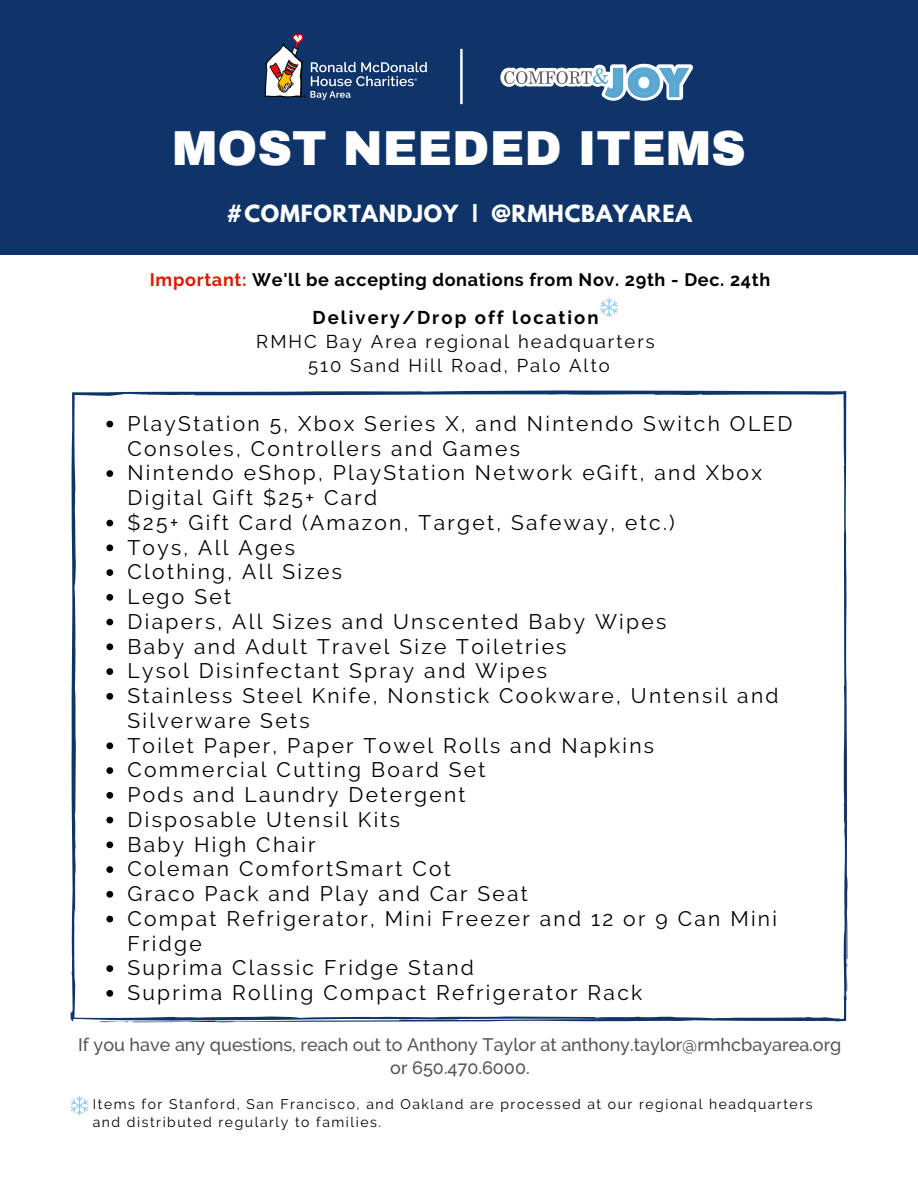
<style>
.page{position:relative;width:918px;height:1188px;background:#fff}
.page>*{position:absolute;margin:0;border:0;box-sizing:border-box;transform-origin:0 0}
.t1{font:900 48px "Archivo";color:#fff}
.t2{font:21px/24.8px "Raleway";letter-spacing:.11em;color:#000}
.t3{font:700 21px "League Spartan";letter-spacing:.035em;color:#fff}
.t4{font:18.45px "Raleway";letter-spacing:.11em;color:#000}
.t5{font:700 18.45px "Raleway";letter-spacing:.11em;color:#000}
.t6{font:500 18px "Raleway";color:#545454}
.t7{font:700 18px "Raleway";letter-spacing:.04em;color:#000}
.t8{font:13.95px/18px "Raleway";letter-spacing:.11em;color:#000}
.s1{color:#da1a00}
</style>
<div class="page">
<div style="left:0;top:0;width:918px;height:254px;background:#0f3469"></div>
<img style="left:264px;top:34px;width:430px;height:71px">
<svg style="left:460px;top:49px;width:3px;height:55px"></svg>
<svg style="left:71px;top:390px;width:777px;height:633px"></svg>
<svg style="left:600px;top:298px;width:18px;height:19px"></svg>
<svg style="left:71px;top:1096px;width:17px;height:19px"></svg>
<p class="t1" style="left:172px;top:122px;width:575px">MOST NEEDED ITEMS</p>
<p class="t3" style="left:226px;top:203px;width:467px">#COMFORTANDJOY | @RMHCBAYAREA</p>
<p class="t7" style="left:150px;top:269px;width:622px"><span class="s1">Important:</span> We'll be accepting donations from Nov. 29th - Dec. 24th</p>
<p class="t5" style="left:313px;top:307px;width:288px">Delivery/Drop off location</p>
<p class="t4" style="left:256px;top:331px;width:400px">RMHC Bay Area regional headquarters</p>
<p class="t4" style="left:308px;top:354px;width:303px">510 Sand Hill Road, Palo Alto</p>
<p class="t2" style="left:127px;top:411px;width:667px">PlayStation 5, Xbox Series X, and Nintendo Switch OLED<br>Consoles, Controllers and Games</p>
<p class="t2" style="left:127px;top:461px;width:636px">Nintendo eShop, PlayStation Network eGift, and Xbox<br>Digital Gift $25+ Card</p>
<p class="t2" style="left:127px;top:510px;width:549px">$25+ Gift Card (Amazon, Target, Safeway, etc.)</p>
<p class="t2" style="left:127px;top:535px;width:169px">Toys, All Ages</p>
<p class="t2" style="left:127px;top:560px;width:216px">Clothing, All Sizes</p>
<p class="t2" style="left:127px;top:584px;width:105px">Lego Set</p>
<p class="t2" style="left:127px;top:609px;width:540px">Diapers, All Sizes and Unscented Baby Wipes</p>
<p class="t2" style="left:127px;top:634px;width:441px">Baby and Adult Travel Size Toiletries</p>
<p class="t2" style="left:127px;top:659px;width:421px">Lysol Disinfectant Spray and Wipes</p>
<p class="t2" style="left:127px;top:683px;width:653px">Stainless Steel Knife, Nonstick Cookware, Untensil and<br>Silverware Sets</p>
<p class="t2" style="left:127px;top:733px;width:528px">Toilet Paper, Paper Towel Rolls and Napkins</p>
<p class="t2" style="left:127px;top:758px;width:359px">Commercial Cutting Board Set</p>
<p class="t2" style="left:127px;top:782px;width:340px">Pods and Laundry Detergent</p>
<p class="t2" style="left:127px;top:807px;width:274px">Disposable Utensil Kits</p>
<p class="t2" style="left:127px;top:832px;width:190px">Baby High Chair</p>
<p class="t2" style="left:127px;top:857px;width:325px">Coleman ComfortSmart Cot</p>
<p class="t2" style="left:127px;top:881px;width:402px">Graco Pack and Play and Car Seat</p>
<p class="t2" style="left:127px;top:906px;width:651px">Compat Refrigerator, Mini Freezer and 12 or 9 Can Mini<br>Fridge</p>
<p class="t2" style="left:127px;top:956px;width:348px">Suprima Classic Fridge Stand</p>
<p class="t2" style="left:127px;top:980px;width:516px">Suprima Rolling Compact Refrigerator Rack</p>
<p class="t6" style="left:78px;top:1035px;width:765px">If you have any questions, reach out to Anthony Taylor at anthony.taylor@rmhcbayarea.org</p>
<p class="t6" style="left:390px;top:1057px;width:141px">or 650.470.6000.</p>
<p class="t8" style="left:93px;top:1095px;width:721px">Items for Stanford, San Francisco, and Oakland are processed at our regional headquarters and distributed regularly to families.</p>
</div>
